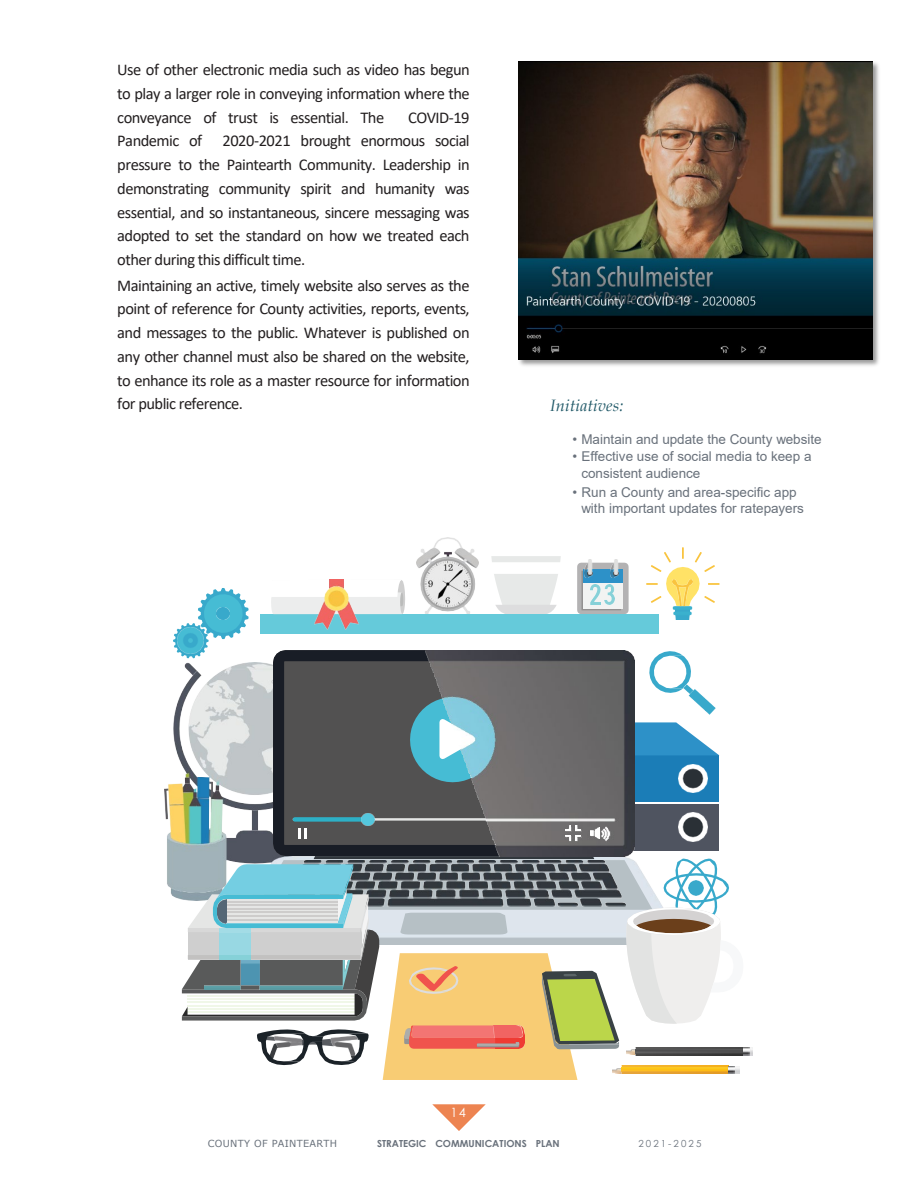
<style>
.page{position:relative;width:918px;height:1188px;background:#fff}
.page>*{position:absolute;margin:0;border:0;box-sizing:border-box;transform-origin:0 0}
.t1{font:16.5px/23.7px "Calibri";letter-spacing:-.03em;color:#231f20;text-align:justify}
.t2{font:italic 16.5px "Book Antiqua";letter-spacing:.01em;color:#215968}
.t3{font:13.5px/16.2px "Arial";letter-spacing:-.005em;color:#69717b}
.t4{font:12.75px "Century Gothic";color:#fff}
.t5{font:700 9.75px "Century Gothic";color:#69717b}
.t6{font:9.75px "Verdana";letter-spacing:.03em;color:#69717b}
.t7{font:9.75px "Century Gothic";letter-spacing:.215em;color:#69717b}
</style>
<div class="page">
<svg style="left:432px;top:1104px;width:54px;height:27px"></svg>
<img style="left:164px;top:662px;width:514px;height:238px">
<svg style="left:273px;top:650px;width:153px;height:206px;background:#2d3036"></svg>
<img style="left:426px;top:650px;width:209px;height:206px">
<svg style="left:293px;top:651px;width:426px;height:199px;background:#657178"></svg>
<img style="left:684px;top:684px;width:32px;height:30px">
<svg style="left:173px;top:588px;width:76px;height:70px"></svg>
<img style="left:673px;top:606px;width:20px;height:13px">
<svg style="left:577px;top:563px;width:52px;height:51px"></svg>
<div style="left:583px;top:582px;width:40px;height:27px;background:#f2f3f2"></div>
<div style="left:583px;top:569px;width:40px;height:13px;background:#2d91c8"></div>
<img style="left:591px;top:585px;width:10px;height:20px">
<img style="left:604px;top:585px;width:11px;height:20px">
<img style="left:610px;top:559px;width:8px;height:18px">
<img style="left:584px;top:559px;width:8px;height:18px">
<img style="left:417px;top:537px;width:61px;height:77px">
<svg style="left:491px;top:556px;width:70px;height:58px"></svg>
<div style="left:260px;top:614px;width:399px;height:19px;background:#65cada"></div>
<svg style="left:271px;top:580px;width:134px;height:34px"></svg>
<img style="left:315px;top:580px;width:44px;height:50px">
<svg style="left:182px;top:856px;width:570px;height:224px"></svg>
<svg style="left:646px;top:547px;width:74px;height:59px"></svg>
<img style="left:519px;top:62px;width:360px;height:304px">
<img style="left:518px;top:61px;width:355px;height:299px">
<p class="t1" style="left:117px;top:57px;width:354px">Use of other electronic media such as video has begun to play a larger role in conveying information where the conveyance of trust is essential. The</p>
<p class="t1" style="left:117px;top:105px;width:354px;text-indent:291px">COVID-19<br>Pandemic of 2020-2021 brought enormous social pressure to the Paintearth Community. Leadership in demonstrating community spirit and humanity was essential, and so instantaneous, sincere messaging was adopted to set the standard on how we treated each other during this difficult time.</p>
<p class="t1" style="left:117px;top:273px;width:354px">Maintaining an active, timely website also serves as the point of reference for County activities, reports, events, and messages to the public. Whatever is published on any other channel must also be shared on the website, to enhance its role as a master resource for information for public reference.</p>
<p class="t2" style="left:550px;top:394px;width:75px">Initiatives:</p>
<p class="t3" style="left:572px;top:431px;width:251px">• Maintain and update the County website</p>
<p class="t3" style="left:581px;top:448px;width:232px;text-indent:-9px">• Effective use of social media to keep a consistent audience</p>
<p class="t3" style="left:582px;top:484px;width:224px;text-indent:-9px">• Run a County and area-specific app with important updates for ratepayers</p>
<p class="t4" style="left:451px;top:1103px;width:17px">14</p>
<p class="t6" style="left:208px;top:1137px;width:131px">COUNTY OF PAINTEARTH</p>
<p class="t5" style="left:377px;top:1136px;width:184px">STRATEGIC COMMUNICATIONS PLAN</p>
<p class="t7" style="left:638px;top:1137px;width:65px">2021-2025</p>
</div>
